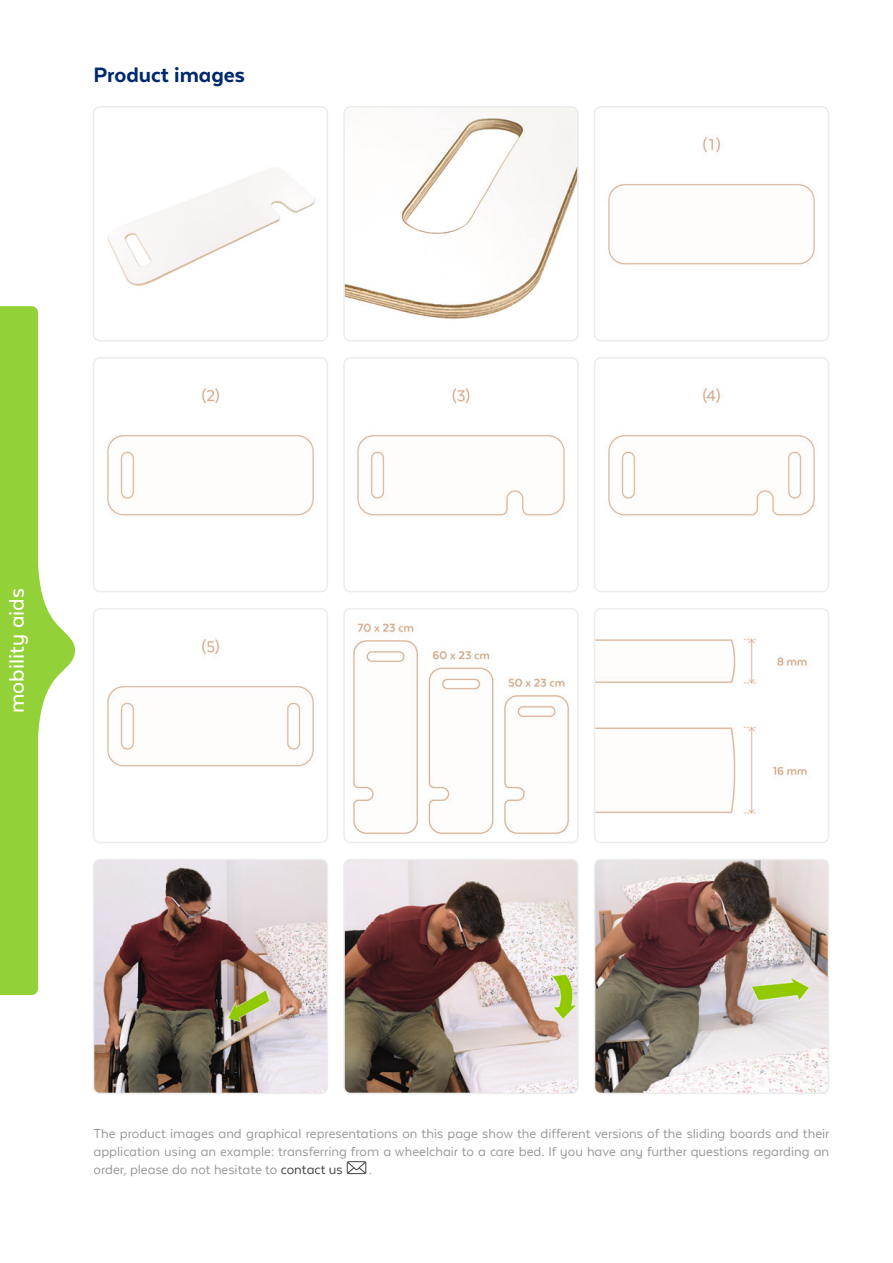
<style>
.page{position:relative;width:893px;height:1263px;background:#fff}
.page>*{position:absolute;margin:0;border:0;box-sizing:border-box;transform-origin:0 0}
.t1{font:800 24px "Texta Alt";color:#00296b}
.t2{font:500 24px "Texta Alt";color:#fff}
.Blocksatz{font:15px/18px "Texta Alt";color:#979998;text-align:justify}
.s1{color:#404140}
</style>
<div class="page">
<img style="left:353px;top:623px;width:217px;height:212px">
<div style="left:343px;top:608px;width:236px;height:235px;border:2px solid #ebecec;border-radius:6px"></div>
<img style="left:107px;top:639px;width:207px;height:128px">
<div style="left:93px;top:608px;width:235px;height:235px;border:2px solid #ebecec;border-radius:6px"></div>
<img style="left:608px;top:388px;width:207px;height:128px">
<div style="left:594px;top:357px;width:235px;height:235px;border:2px solid #ebecec;border-radius:6px"></div>
<img style="left:357px;top:387px;width:208px;height:129px">
<div style="left:343px;top:357px;width:236px;height:235px;border:2px solid #ebecec;border-radius:6px"></div>
<img style="left:107px;top:387px;width:207px;height:129px">
<div style="left:93px;top:357px;width:235px;height:235px;border:2px solid #ebecec;border-radius:6px"></div>
<img style="left:597px;top:136px;width:229px;height:205px">
<div style="left:594px;top:106px;width:235px;height:235px;border:2px solid #ebecec;border-radius:6px"></div>
<img style="left:346px;top:109px;width:230px;height:210px">
<div style="left:343px;top:106px;width:236px;height:235px;border:2px solid #ebecec;border-radius:6px"></div>
<img style="left:96px;top:168px;width:229px;height:173px">
<div style="left:93px;top:106px;width:235px;height:235px;border:2px solid #ebecec;border-radius:6px"></div>
<img style="left:346px;top:862px;width:230px;height:229px">
<div style="left:343px;top:859px;width:236px;height:235px;border:2px solid #ebecec;border-radius:6px"></div>
<img style="left:597px;top:862px;width:229px;height:229px">
<div style="left:594px;top:859px;width:235px;height:235px;border:2px solid #ebecec;border-radius:6px"></div>
<img style="left:96px;top:862px;width:229px;height:229px">
<div style="left:93px;top:859px;width:235px;height:235px;border:2px solid #ebecec;border-radius:6px"></div>
<img style="left:597px;top:638px;width:210px;height:176px">
<div style="left:594px;top:608px;width:235px;height:235px;border:2px solid #ebecec;border-radius:6px"></div>
<svg style="left:0;top:306px;width:75px;height:689px;fill:#92d138"></svg>
<svg style="left:349px;top:1163px;width:15px;height:9px"></svg>
<div style="left:347px;top:1161px;width:19px;height:13px;border:1px solid #404140"></div>
<p class="t1" style="left:94px;top:62px;width:153px">Product images</p>
<h1 class="t2" style="left:4px;top:713px;width:126px;rotate:-90deg">mobility aids</h1>
<p class="Blocksatz" style="left:94px;top:1124px;width:737px">The product images and graphical representations on this page show the different versions of the sliding boards and their application using an example: transferring from a wheelchair to a care bed. If you have any further questions regarding an order, please do not hesitate to <span class="s1">contact us</span></p>
<p class="Blocksatz" style="left:369px;top:1160px;width:4px">.</p>
</div>
